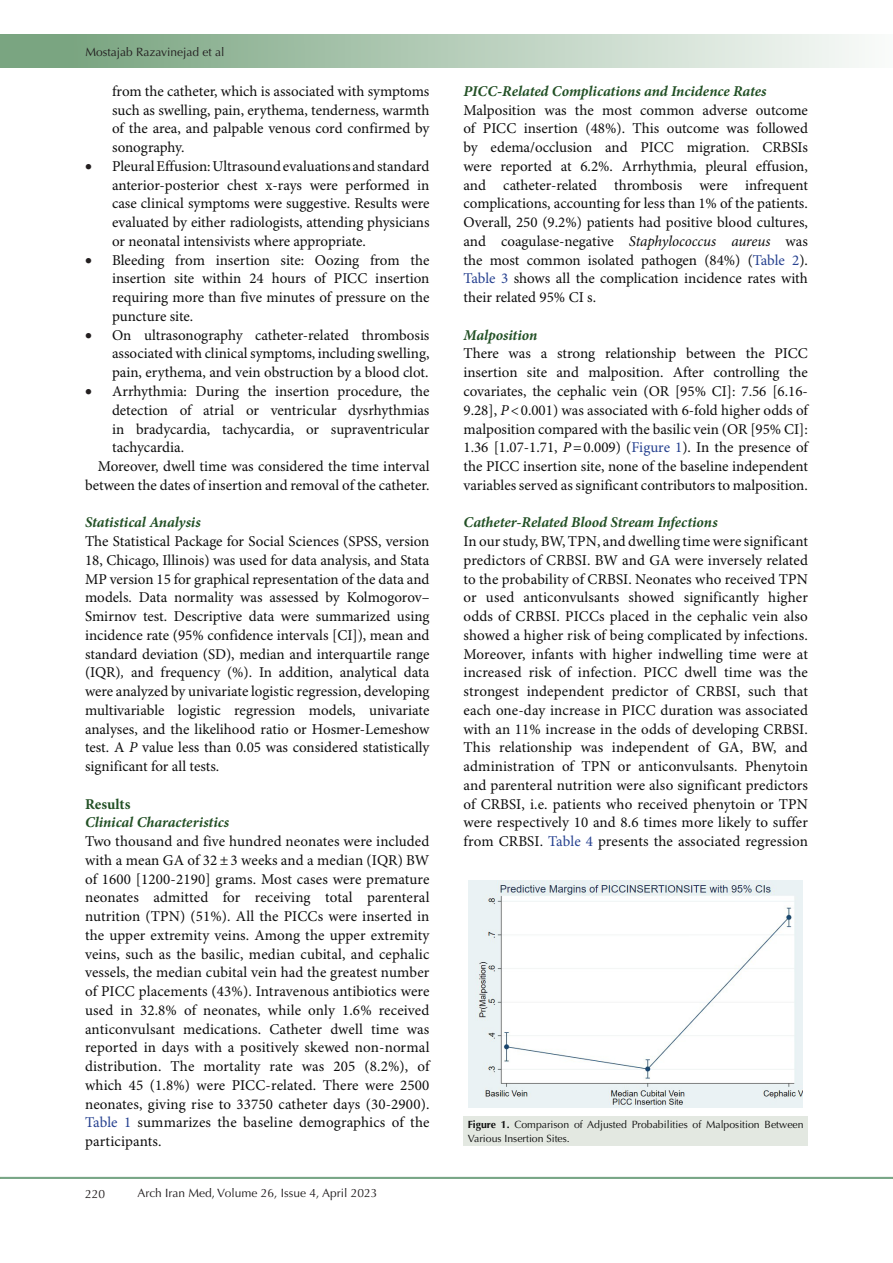
<style>
.page{position:relative;width:893px;height:1263px;background:#fff}
.page>*{position:absolute;margin:0;border:0;box-sizing:border-box;transform-origin:0 0}
.t1{font:15px/18.8px "Minion Pro";color:#0d0d0d;text-align:justify}
.heading_2_شکل{font:italic 700 15px "Minion Pro";letter-spacing:-.005em;color:#225025}
.t2{font:700 15px "Minion Pro";color:#225025}
.t3{font:12px "Optima LT Std";color:#231f20}
.t4{font:10.5px/13.5px "Optima LT Std";color:#0d0d0d}
.s1{color:#231f20}
.s2{font-style:italic}
.s3{color:#25408f}
.s4{color:#0b0c0b}
.s5{font-weight:700}
</style>
<div class="page">
<div style="left:0;top:1177px;width:893px;height:2px;background:#0099e5;border:1px solid #7aa581"></div>
<div style="left:0;top:35px;width:893px;height:33px;background:linear-gradient(to right,#719f78,#f9fbf9)"></div>
<div style="left:463px;top:1116px;width:345px;height:30px;background:#e3e8e1"></div>
<img style="left:469px;top:881px;width:333px;height:227px">
<p class="t3" style="left:85px;top:45px;width:141px">Mostajab Razavinejad et al</p>
<p class="t1" style="left:112px;top:82px;width:319px">from the catheter, which is associated with symptoms such as swelling, pain, erythema, tenderness, warmth of the area, and palpable venous cord confirmed by sonography.</p>
<p class="t1" style="left:112px;top:157px;width:319px;text-indent:-27px"><span class="s1">•</span> Pleural Effusion: Ultrasound evaluations and standard anterior-posterior chest x-rays were performed in case clinical symptoms were suggestive. Results were evaluated by either radiologists, attending physicians or neonatal intensivists where appropriate.</p>
<p class="t1" style="left:112px;top:251px;width:319px;text-indent:-27px"><span class="s1">•</span> Bleeding from insertion site: Oozing from the insertion site within 24 hours of PICC insertion requiring more than five minutes of pressure on the puncture site.</p>
<p class="t1" style="left:112px;top:326px;width:319px;text-indent:-27px"><span class="s1">•</span> On ultrasonography catheter-related thrombosis associated with clinical symptoms, including swelling, pain, erythema, and vein obstruction by a blood clot.</p>
<p class="t1" style="left:112px;top:382px;width:319px;text-indent:-27px"><span class="s1">•</span> Arrhythmia: During the insertion procedure, the detection of atrial or ventricular dysrhythmias in bradycardia, tachycardia, or supraventricular tachycardia.</p>
<p class="t1" style="left:85px;top:457px;width:346px;text-align:right">Moreover, dwell time was considered the time interval between the dates of insertion and removal of the catheter.</p>
<p class="heading_2_شکل" style="left:85px;top:512px;width:117px">Statistical Analysis</p>
<p class="t1" style="left:85px;top:532px;width:346px">The Statistical Package for Social Sciences (SPSS, version 18, Chicago, Illinois) was used for data analysis, and Stata MP version 15 for graphical representation of the data and models. Data normality was assessed by Kolmogorov– Smirnov test. Descriptive data were summarized using incidence rate (95% confidence intervals [CI]), mean and standard deviation (SD), median and interquartile range (IQR)<span class="s2">,</span> and frequency (%). In addition, analytical data were analyzed by univariate logistic regression, developing multivariable logistic regression models, univariate analyses, and the likelihood ratio or Hosmer-Lemeshow test. A <span class="s2">P</span> value less than 0.05 was considered statistically significant for all tests.</p>
<p class="t2" style="left:85px;top:793px;width:47px">Results</p>
<p class="heading_2_شکل" style="left:85px;top:812px;width:146px">Clinical Characteristics</p>
<p class="t1" style="left:85px;top:832px;width:346px">Two thousand and five hundred neonates were included with a mean GA of 32± 3 weeks and a median (IQR) BW of 1600 [1200-2190] grams. Most cases were premature neonates admitted for receiving total parenteral nutrition (TPN) (51%). All the PICCs were inserted in the upper extremity veins. Among the upper extremity veins, such as the basilic, median cubital, and cephalic vessels, the median cubital vein had the greatest number of PICC placements (43%). Intravenous antibiotics were used in 32.8% of neonates, while only 1.6% received anticonvulsant medications. Catheter dwell time was reported in days with a positively skewed non-normal distribution. The mortality rate was 205 (8.2%), of which 45 (1.8%) were PICC-related. There were 2500 neonates, giving rise to 33750 catheter days (30-2900).<br><span class="s3">Table 1</span> summarizes the baseline demographics of the participants.</p>
<p class="t3" style="left:85px;top:1187px;width:22px">220</p>
<p class="t3" style="left:138px;top:1186px;width:242px">Arch Iran Med, Volume 26, Issue 4, April 2023</p>
<p class="heading_2_شکل" style="left:463px;top:80px;width:304px">PICC-Related Complications and Incidence Rates</p>
<p class="t1" style="left:463px;top:101px;width:346px">Malposition was the most common adverse outcome of PICC insertion (48%). This outcome was followed by edema/occlusion and PICC migration. CRBSIs were reported at 6.2%. Arrhythmia, pleural effusion, and catheter-related thrombosis were infrequent complications, accounting for less than 1% of the patients.</p>
<p class="t1" style="left:463px;top:214px;width:346px">Overall, 250 (9.2%) patients had positive blood cultures, and coagulase-negative <span class="s2">Staphylococcus aureus</span> was the most common isolated pathogen (84%) (<span class="s3">Table 2</span><span class="s4">).<br></span><span class="s3">Table 3</span> shows all the complication incidence rates with their related 95% CI s.</p>
<p class="heading_2_شکل" style="left:463px;top:324px;width:75px">Malposition</p>
<p class="t1" style="left:463px;top:345px;width:346px">There was a strong relationship between the PICC insertion site and malposition. After controlling the covariates, the cephalic vein (OR [95% CI]: 7.56 [6.16- 9.28], <span class="s2">P</span>&lt;0.001) was associated with 6-fold higher odds of malposition compared with the basilic vein (OR [95% CI]:<br>1.36 [1.07-1.71, <span class="s2">P</span>=0.009) (<span class="s3">Figure 1</span>). In the presence of the PICC insertion site, none of the baseline independent variables served as significant contributors to malposition.</p>
<p class="heading_2_شکل" style="left:463px;top:512px;width:256px">Catheter-Related Blood Stream Infections</p>
<p class="t1" style="left:463px;top:532px;width:346px">In our study, BW, TPN, and dwelling time were significant predictors of CRBSI. BW and GA were inversely related to the probability of CRBSI. Neonates who received TPN or used anticonvulsants showed significantly higher odds of CRBSI. PICCs placed in the cephalic vein also showed a higher risk of being complicated by infections.<br>Moreover, infants with higher indwelling time were at increased risk of infection. PICC dwell time was the strongest independent predictor of CRBSI, such that each one-day increase in PICC duration was associated with an 11% increase in the odds of developing CRBSI.<br>This relationship was independent of GA, BW, and administration of TPN or anticonvulsants. Phenytoin and parenteral nutrition were also significant predictors of CRBSI, i.e. patients who received phenytoin or TPN were respectively 10 and 8.6 times more likely to suffer from CRBSI. <span class="s3">Table 4</span> presents the associated regression</p>
<p class="t4" style="left:468px;top:1118px;width:337px"><span class="s5">Figure 1.</span> Comparison of Adjusted Probabilities of Malposition Between<br>Various Insertion Sites.</p>
</div>
